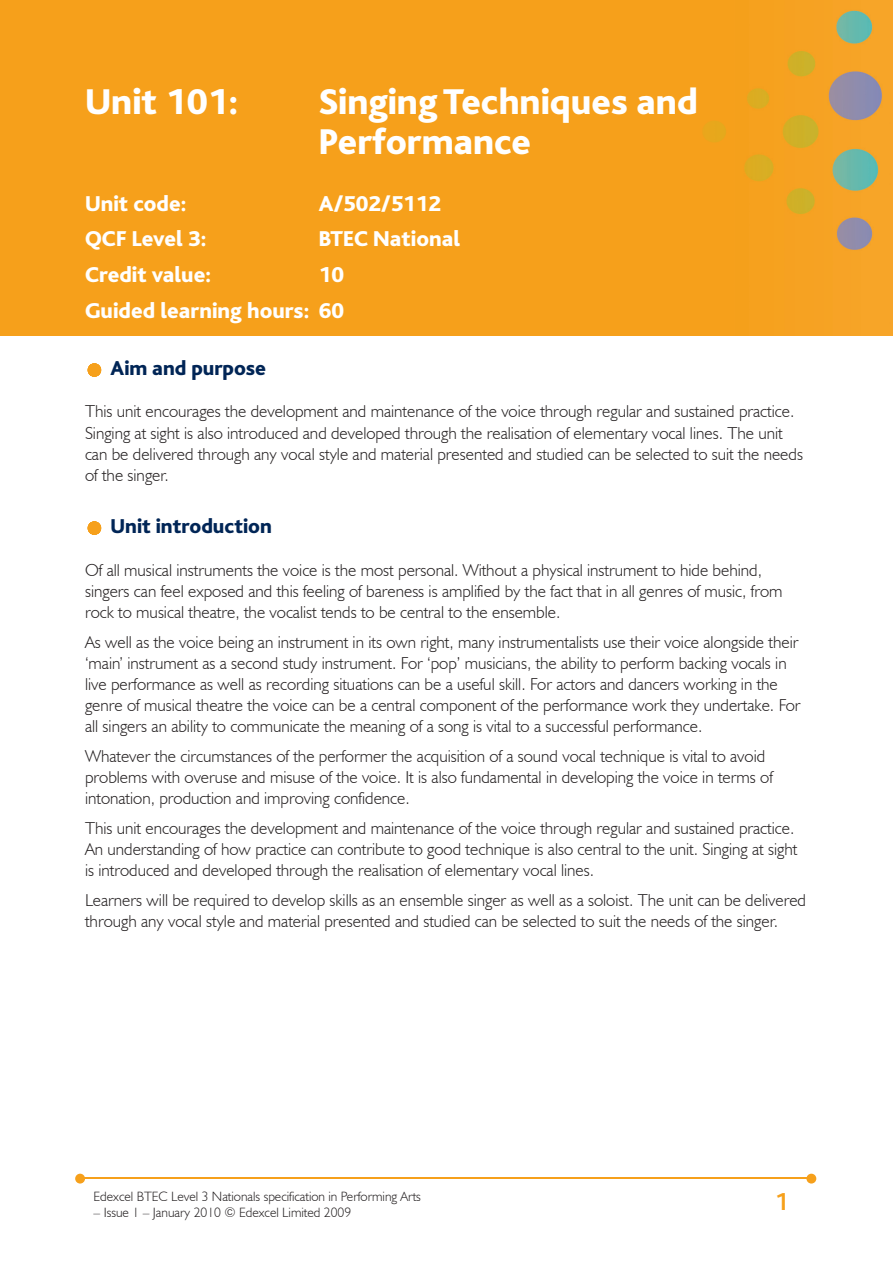
<style>
.page{position:relative;width:893px;height:1263px;background:#fff}
.page>*{position:absolute;margin:0;border:0;box-sizing:border-box;transform-origin:0 0}
.t1{font:800 37.5px/40.5px "Bliss";color:#fff}
.t2{font:700 25.5px "Bliss";color:#f6a01b}
.t3{font:800 22.5px/35.7px "Bliss";color:#fff;text-align:right}
.t4{font:800 21px "Bliss";color:#002556}
.t5{font:300 17.25px/21px "Humanist 521 BT";color:#231f20}
.t6{font:300 13.5px "Humanist 521 BT";color:#231f20}
</style>
<div class="page">
<img style="left:0;top:0;width:893px;height:336px">
<hr style="left:83px;top:1178px;width:727px;height:1px;background:#f6a01b">
<svg style="left:806px;top:1174px;width:10px;height:9px"></svg>
<svg style="left:75px;top:1174px;width:10px;height:9px"></svg>
<svg style="left:88px;top:363px;width:13px;height:14px"></svg>
<svg style="left:88px;top:521px;width:13px;height:14px"></svg>
<h1 class="t1" style="left:85px;top:82px;width:155px">Unit 101:</h1>
<h1 class="t1" style="left:319px;top:82px;width:380px">Singing Techniques and<br>Performance</h1>
<h3 class="t3" style="left:85px;top:186px;width:103px">Unit code:</h3>
<h3 class="t3" style="left:319px;top:186px;width:124px">A/502/5112</h3>
<h3 class="t3" style="left:85px;top:222px;width:123px">QCF Level 3:</h3>
<h3 class="t3" style="left:319px;top:222px;width:143px">BTEC National</h3>
<h3 class="t3" style="left:85px;top:258px;width:128px">Credit value:</h3>
<h3 class="t3" style="left:85px;top:258px;width:261px">10<br>Guided learning hours: 60</h3>
<p class="t4" style="left:111px;top:357px;width:157px">Aim and purpose</p>
<p class="t5" style="left:85px;top:401px;width:719px">This unit encourages the development and maintenance of the voice through regular and sustained practice.<br>Singing at sight is also introduced and developed through the realisation of elementary vocal lines. The unit can be delivered through any vocal style and material presented and studied can be selected to suit the needs of the singer.</p>
<p class="t4" style="left:111px;top:515px;width:163px">Unit introduction</p>
<p class="t5" style="left:85px;top:559px;width:699px">Of all musical instruments the voice is the most personal. Without a physical instrument to hide behind, singers can feel exposed and this feeling of bareness is amplified by the fact that in all genres of music, from rock to musical theatre, the vocalist tends to be central to the ensemble.</p>
<p class="t5" style="left:85px;top:631px;width:717px">As well as the voice being an instrument in its own right, many instrumentalists use their voice alongside their ‘main’ instrument as a second study instrument. For ‘pop’ musicians, the ability to perform backing vocals in live performance as well as recording situations can be a useful skill. For actors and dancers working in the genre of musical theatre the voice can be a central component of the performance work they undertake. For all singers an ability to communicate the meaning of a song is vital to a successful performance.</p>
<p class="t5" style="left:85px;top:745px;width:689px">Whatever the circumstances of the performer the acquisition of a sound vocal technique is vital to avoid problems with overuse and misuse of the voice. It is also fundamental in developing the voice in terms of intonation, production and improving confidence.</p>
<p class="t5" style="left:85px;top:817px;width:714px">This unit encourages the development and maintenance of the voice through regular and sustained practice.<br>An understanding of how practice can contribute to good technique is also central to the unit. Singing at sight is introduced and developed through the realisation of elementary vocal lines.</p>
<p class="t5" style="left:85px;top:889px;width:722px">Learners will be required to develop skills as an ensemble singer as well as a soloist. The unit can be delivered through any vocal style and material presented and studied can be selected to suit the needs of the singer.</p>
<p class="t6" style="left:94px;top:1188px;width:329px">Edexcel BTEC Level 3 Nationals specification in Performing Arts</p>
<p class="t6" style="left:94px;top:1204px;width:259px">– Issue 1 – January 2010 © Edexcel Limited 2009</p>
<h2 class="t2" style="left:775px;top:1189px;width:15px">1</h2>
</div>
